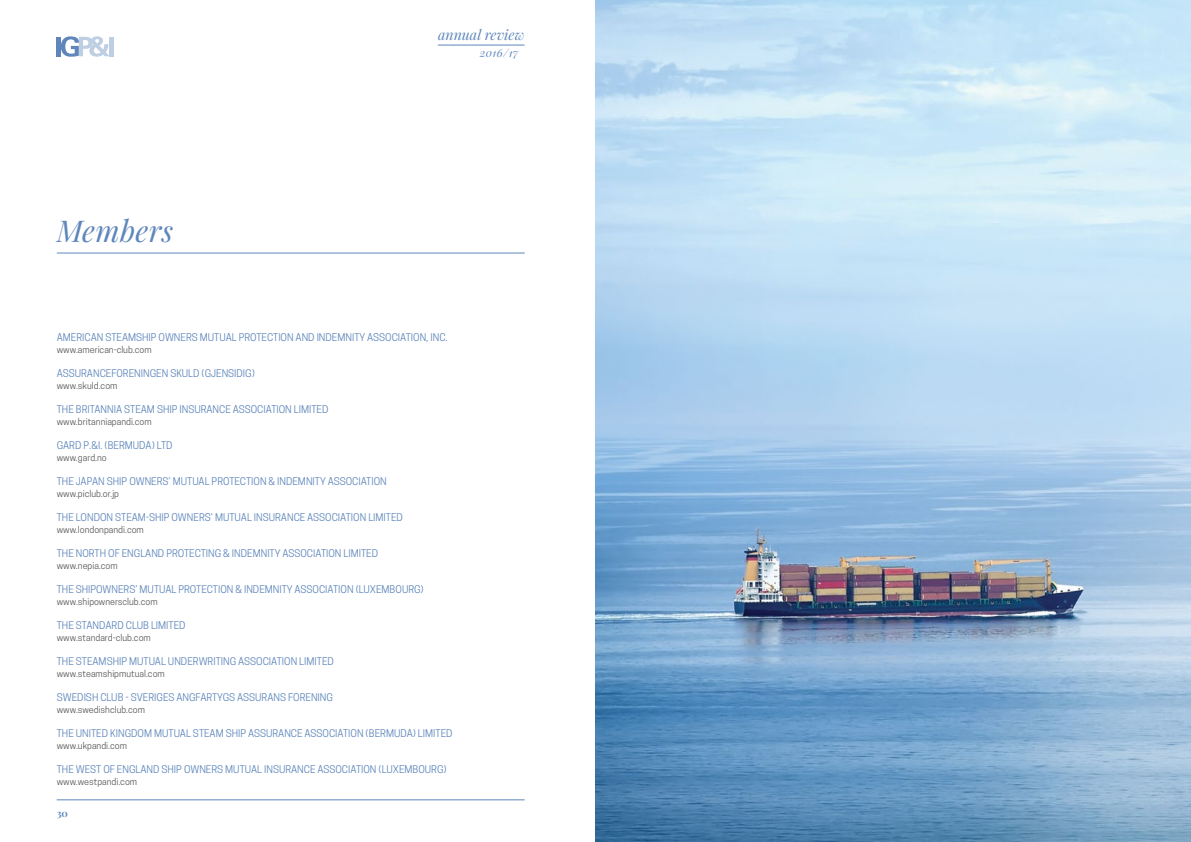
<style>
.page{position:relative;width:1191px;height:842px;background:#fff}
.page>*{position:absolute;margin:0;border:0;box-sizing:border-box;transform-origin:0 0}
.t1{font:italic 30px "Playfair Display";letter-spacing:.01em;color:#5e86bb}
.t2{font:italic 14.2px "Playfair Display";color:#5e86bb}
.t3{font:italic 11.3px "Playfair Display";letter-spacing:.025em;color:#5e86bb}
.t4{font:10px "Cooper Hewitt";color:#5e86bb}
.t5{font:700 10px "Playfair Display";color:#5e86bb}
.t6{font:9px "Cooper Hewitt";color:#58595b}
</style>
<div class="page">
<hr style="left:57px;top:37px;width:4px;height:19px;background:#5e86bb">
<svg style="left:61px;top:36px;width:49px;height:21px"></svg>
<hr style="left:109px;top:37px;width:4px;height:19px;background:#becfe3">
<hr style="left:57px;top:799px;width:467px;height:1px;background:#5e86bb">
<img style="left:595px;top:0;width:596px;height:842px">
<hr style="left:57px;top:253px;width:468px;height:1px;background:#5e86bb">
<hr style="left:438px;top:45px;width:86px;height:1px;background:#5e86bb">
<h1 class="t1" style="left:57px;top:211px;width:118px">Members</h1>
<h2 class="t2" style="left:438px;top:25px;width:88px">annual review</h2>
<p class="t3" style="left:480px;top:45px;width:40px">2016/17</p>
<p class="t4" style="left:57px;top:332px;width:392px">AMERICAN STEAMSHIP OWNERS MUTUAL PROTECTION AND INDEMNITY ASSOCIATION, INC.</p>
<p class="t6" style="left:57px;top:345px;width:96px">www.american-club.com</p>
<p class="t4" style="left:57px;top:368px;width:200px">ASSURANCEFORENINGEN SKULD (GJENSIDIG)</p>
<p class="t6" style="left:57px;top:381px;width:62px">www.skuld.com</p>
<p class="t4" style="left:57px;top:404px;width:273px">THE BRITANNIA STEAM SHIP INSURANCE ASSOCIATION LIMITED</p>
<p class="t6" style="left:57px;top:417px;width:96px">www.britanniapandi.com</p>
<p class="t4" style="left:57px;top:440px;width:117px">GARD P.&amp;I. (BERMUDA) LTD</p>
<p class="t6" style="left:57px;top:453px;width:51px">www.gard.no</p>
<p class="t4" style="left:57px;top:476px;width:331px">THE JAPAN SHIP OWNERS’ MUTUAL PROTECTION &amp; INDEMNITY ASSOCIATION</p>
<p class="t6" style="left:57px;top:489px;width:64px">www.piclub.or.jp</p>
<p class="t4" style="left:57px;top:512px;width:347px">THE LONDON STEAM-SHIP OWNERS’ MUTUAL INSURANCE ASSOCIATION LIMITED</p>
<p class="t6" style="left:57px;top:525px;width:88px">www.londonpandi.com</p>
<p class="t4" style="left:57px;top:548px;width:323px">THE NORTH OF ENGLAND PROTECTING &amp; INDEMNITY ASSOCIATION LIMITED</p>
<p class="t6" style="left:57px;top:561px;width:62px">www.nepia.com</p>
<p class="t4" style="left:57px;top:584px;width:368px">THE SHIPOWNERS’ MUTUAL PROTECTION &amp; INDEMNITY ASSOCIATION (LUXEMBOURG)</p>
<p class="t6" style="left:57px;top:597px;width:102px">www.shipownersclub.com</p>
<p class="t4" style="left:57px;top:620px;width:130px">THE STANDARD CLUB LIMITED</p>
<p class="t6" style="left:57px;top:633px;width:95px">www.standard-club.com</p>
<p class="t4" style="left:57px;top:656px;width:278px">THE STEAMSHIP MUTUAL UNDERWRITING ASSOCIATION LIMITED</p>
<p class="t6" style="left:57px;top:669px;width:109px">www.steamshipmutual.com</p>
<p class="t4" style="left:57px;top:692px;width:278px">SWEDISH CLUB - SVERIGES ANGFARTYGS ASSURANS FORENING</p>
<p class="t6" style="left:57px;top:705px;width:90px">www.swedishclub.com</p>
<p class="t4" style="left:57px;top:728px;width:397px">THE UNITED KINGDOM MUTUAL STEAM SHIP ASSURANCE ASSOCIATION (BERMUDA) LIMITED</p>
<p class="t6" style="left:57px;top:741px;width:72px">www.ukpandi.com</p>
<p class="t4" style="left:57px;top:764px;width:391px">THE WEST OF ENGLAND SHIP OWNERS MUTUAL INSURANCE ASSOCIATION (LUXEMBOURG)</p>
<p class="t6" style="left:57px;top:777px;width:82px">www.westpandi.com</p>
<p class="t5" style="left:57px;top:807px;width:13px">30</p>
</div>
